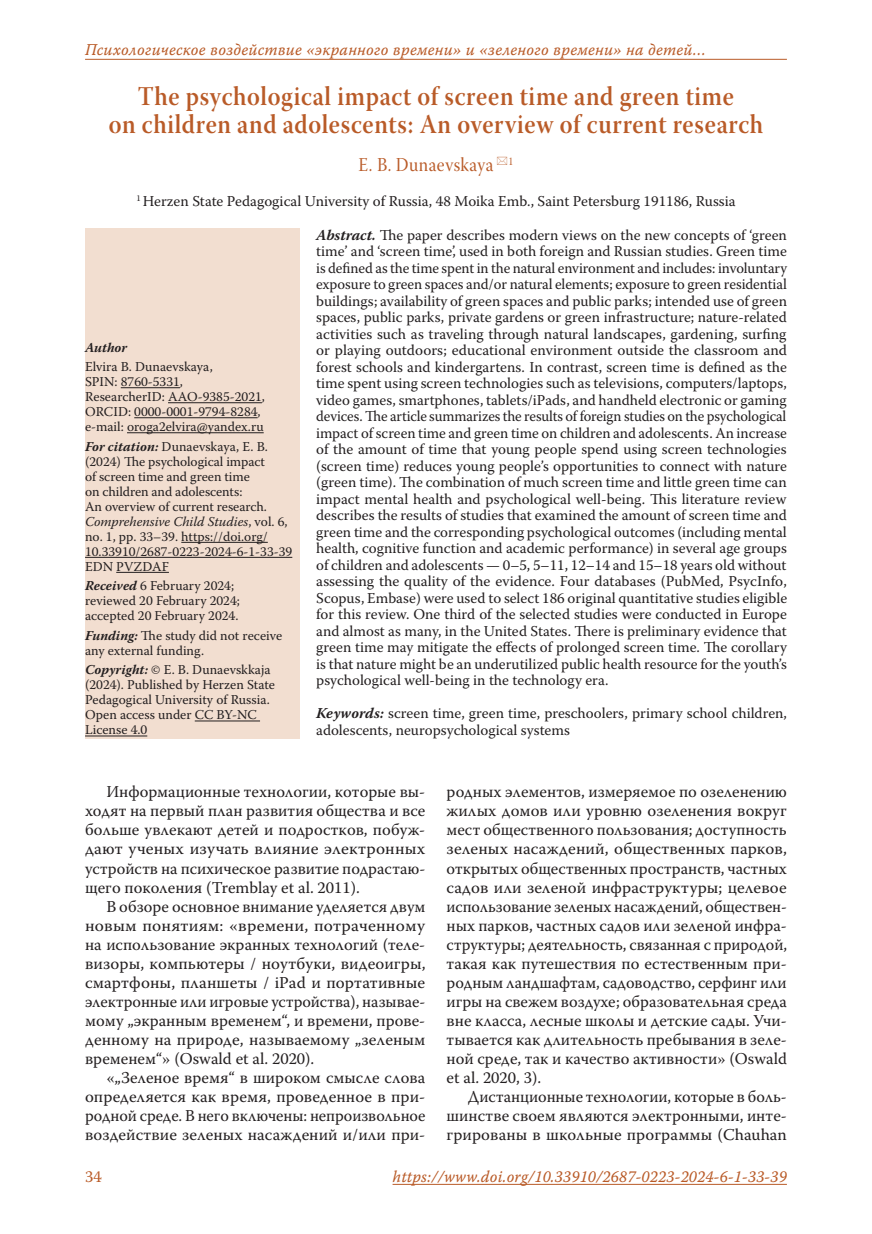
<style>
.page{position:relative;width:872px;height:1234px;background:#fff}
.page>*{position:absolute;margin:0;border:0;box-sizing:border-box;transform-origin:0 0}
.Заголовок_1{font:27px/28.5px "Warnock Pro Semibold Subh";letter-spacing:.025em;color:#b95b28;text-align:center;scale:.9 1}
.Заголовок_2{font:19.5px "Warnock Pro Subh";letter-spacing:.025em;color:#b95b28;scale:.9 1}
.Body{font:16.5px/19px "Warnock Pro";letter-spacing:.005em;color:#231f20;text-align:justify}
.t1{font:16.5px "Warnock Pro It Capt";letter-spacing:.01em;color:#b95b28;scale:.95 1}
.t2{font:16.5px "Warnock Pro";color:#b95b28}
.Annotation{font:15px/16.5px "Warnock Pro";color:#231f20;text-align:justify}
.Affiliation{font:15px "Warnock Pro";color:#231f20}
.Affiliation_info{font:13.5px/15px "Warnock Pro";color:#231f20}
.Affiliation_info-2{font:italic 700 13.5px "Warnock Pro";color:#231f20}
.s1{font-weight:700;font-style:italic}
.s2{font-style:italic}
</style>
<div class="page">
<hr style="left:392px;top:1183px;width:395px;height:1px;background:#b95b28">
<hr style="left:85px;top:59px;width:702px;height:1px;background:#b95b28">
<div style="left:85px;top:228px;width:214px;height:510px;background:#f2ded0"></div>
<hr style="left:121px;top:387px;width:59px;height:1px;background:#231f20">
<hr style="left:168px;top:402px;width:94px;height:1px;background:#231f20">
<hr style="left:134px;top:417px;width:124px;height:1px;background:#231f20">
<hr style="left:127px;top:432px;width:137px;height:1px;background:#231f20">
<hr style="left:181px;top:542px;width:87px;height:1px;background:#231f20">
<hr style="left:85px;top:557px;width:207px;height:1px;background:#231f20">
<hr style="left:116px;top:572px;width:53px;height:1px;background:#231f20">
<hr style="left:195px;top:720px;width:65px;height:1px;background:#231f20">
<hr style="left:85px;top:735px;width:62px;height:1px;background:#231f20">
<p class="t1" style="left:85px;top:39px;width:655px">Психологическое воздействие «экранного времени» и «зеленого времени» на детей…</p>
<p class="Заголовок_1" style="left:109px;top:81px;width:728px">The psychological impact of screen time and green time<br>on children and adolescents: An overview of current research</p>
<p class="Заголовок_2" style="left:358px;top:154px;width:173px">E. B. Dunaevskaya <sup>1</sup></p>
<p class="Affiliation" style="left:136px;top:191px;width:601px"><sup>1</sup> Herzen State Pedagogical University of Russia, 48 Moika Emb., Saint Petersburg 191186, Russia</p>
<p class="Affiliation_info-2" style="left:85px;top:339px;width:44px">Author</p>
<p class="Affiliation_info" style="left:85px;top:359px;width:181px">Elvira B. Dunaevskaya,<br>SPIN: 8760-5331,<br>ResearcherID: AAO-9385-2021,<br>ORCID: 0000-0001-9794-8284, e-mail: oroga2elvira@yandex.ru</p>
<p class="Affiliation_info" style="left:85px;top:438px;width:209px"><span class="s1">For citation:</span> Dunaevskaya, E. B. (2024) The psychological impact<br>of screen time and green time<br>on children and adolescents:<br>An overview of current research.<br><span class="s2">Comprehensive Child Studies</span>, vol. 6, no. 1, pp. 33–39. https://doi.org/<br>10.33910/2687-0223-2024-6-1-33-39<br>EDN PVZDAF</p>
<p class="Affiliation_info" style="left:85px;top:578px;width:156px"><span class="s1">Received</span> 6 February 2024; reviewed 20 February 2024; accepted 20 February 2024.</p>
<p class="Affiliation_info" style="left:85px;top:627px;width:199px"><span class="s1">Funding:</span> The study did not receive any external funding.</p>
<p class="Affiliation_info" style="left:85px;top:662px;width:191px"><span class="s1">Copyright:</span> © E. B. Dunaevskkaja (2024). Published by Herzen State<br>Pedagogical University of Russia.<br>Open access under CC BY-NC<br>License 4.0</p>
<p class="Annotation" style="left:316px;top:226px;width:472px"><span class="s1">Abstract.</span> The paper describes modern views on the new concepts of ‘green time’ and ‘screen time’, used in both foreign and Russian studies. Green time is defined as the time spent in the natural environment and includes: involuntary exposure to green spaces and/or natural elements; exposure to green residential buildings; availability of green spaces and public parks; intended use of green spaces, public parks, private gardens or green infrastructure; nature-related activities such as traveling through natural landscapes, gardening, surfing or playing outdoors; educational environment outside the classroom and forest schools and kindergartens. In contrast, screen time is defined as the time spent using screen technologies such as televisions, computers/laptops, video games, smartphones, tablets/iPads, and handheld electronic or gaming devices. The article summarizes the results of foreign studies on the psychological impact of screen time and green time on children and adolescents. An increase of the amount of time that young people spend using screen technologies (screen time) reduces young people’s opportunities to connect with nature (green time). The combination of much screen time and little green time can impact mental health and psychological well-being. This literature review describes the results of studies that examined the amount of screen time and green time and the corresponding psychological outcomes (including mental health, cognitive function and academic performance) in several age groups of children and adolescents — 0–5, 5–11, 12–14 and 15–18 years old without assessing the quality of the evidence. Four databases (PubMed, PsycInfo, Scopus, Embase) were used to select 186 original quantitative studies eligible for this review. One third of the selected studies were conducted in Europe and almost as many, in the United States. There is preliminary evidence that green time may mitigate the effects of prolonged screen time. The corollary is that nature might be an underutilized public health resource for the youth’s psychological well-being in the technology era.</p>
<p class="Annotation" style="left:316px;top:704px;width:472px"><span class="s1">Keywords:</span> screen time, green time, preschoolers, primary school children, adolescents, neuropsychological systems</p>
<p class="Body" style="left:85px;top:781px;width:342px;text-indent:21px">Информационные технологии, которые вы&shy;ходят на первый план развития общества и все больше увлекают детей и подростков, побуж&shy;дают ученых изучать влияние электронных устройств на психическое развитие подрастаю&shy;щего поколения (Tremblay et al. 2011).</p>
<p class="Body" style="left:85px;top:896px;width:342px;text-indent:21px">В обзоре основное внимание уделяется двум новым понятиям: «времени, потраченному на использование экранных технологий (теле&shy;визоры, компьютеры / ноутбуки, видеоигры, смартфоны, планшеты / iPad и портативные электронные или игровые устройства), называе&shy;мому „экранным временем“, и времени, прове&shy;денному на природе, называемому „зеленым временем“» (Oswald et al. 2020).</p>
<p class="Body" style="left:85px;top:1067px;width:342px;text-indent:21px">«„Зеленое время“ в широком смысле слова определяется как время, проведенное в при&shy;родной среде. В него включены: непроизвольное воздействие зеленых насаждений и/или при-</p>
<p class="Body" style="left:446px;top:781px;width:342px">родных элементов, измеряемое по озеленению жилых домов или уровню озеленения вокруг мест общественного пользования; доступность зеленых насаждений, общественных парков, открытых общественных пространств, частных садов или зеленой инфраструктуры; целевое использование зеленых насаждений, обществен&shy;ных парков, частных садов или зеленой инфра&shy;структуры; деятельность, связанная с природой, такая как путешествия по естественным при&shy;родным ландшафтам, садоводство, серфинг или игры на свежем воздухе; образовательная среда вне класса, лесные школы и детские сады. Учи&shy;тывается как длительность пребывания в зеле&shy;ной среде, так и качество активности» (Oswald et al. 2020, 3).</p>
<p class="Body" style="left:446px;top:1086px;width:342px;text-indent:21px">Дистанционные технологии, которые в боль&shy;шинстве своем являются электронными, инте&shy;грированы в школьные программы (Chauhan</p>
<p class="t2" style="left:85px;top:1166px;width:18px">34</p>
<p class="t1" style="left:392px;top:1166px;width:416px">https://www.doi.org/10.33910/2687-0223-2024-6-1-33-39</p>
</div>
